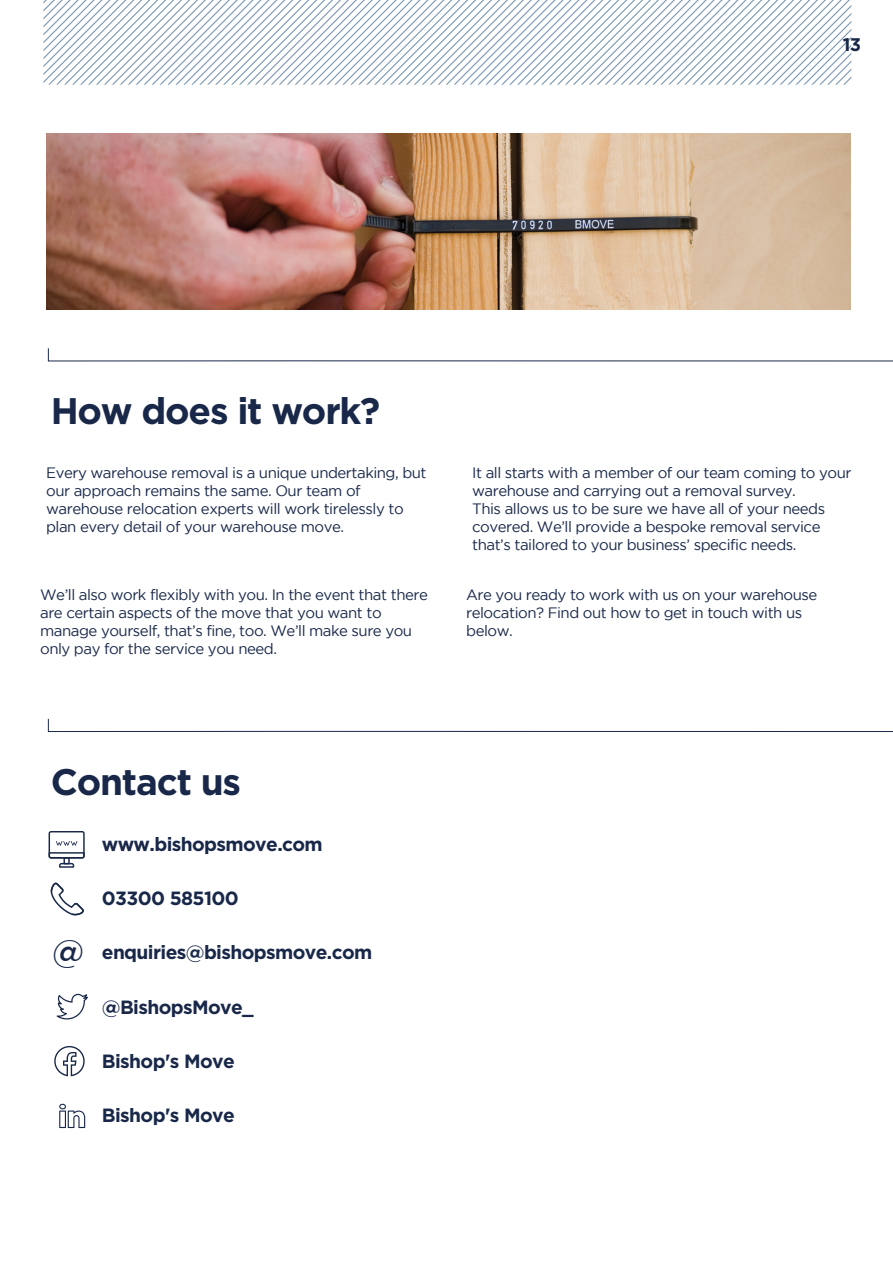
<style>
.page{position:relative;width:893px;height:1263px;background:#fff}
.page>*{position:absolute;margin:0;border:0;box-sizing:border-box;transform-origin:0 0}
.t1{font:700 36.9px "Gotham";letter-spacing:-.03em;color:#192849}
.t2{font:italic 500 31.95px "Gotham";color:#192849}
.t3{font:700 19.2px "Gotham";letter-spacing:-.03em;color:#192849}
.t4{font:700 18.3px "Gotham";color:#192849}
.t5{font:15px/18px "Gotham";letter-spacing:-.03em;color:#192849}
</style>
<div class="page">
<svg style="left:48px;top:348px;width:845px;height:14px"></svg>
<svg style="left:48px;top:718px;width:845px;height:14px"></svg>
<svg style="left:43px;top:0;width:809px;height:85px"></svg>
<svg style="left:49px;top:831px;width:36px;height:37px"></svg>
<svg style="left:50px;top:882px;width:34px;height:34px"></svg>
<svg style="left:54px;top:1046px;width:31px;height:30px"></svg>
<svg style="left:57px;top:994px;width:31px;height:25px"></svg>
<svg style="left:59px;top:1104px;width:26px;height:24px"></svg>
<img style="left:46px;top:134px;width:804px;height:175px">
<p class="t4" style="left:843px;top:34px;width:20px">13</p>
<h1 class="t1" style="left:51px;top:390px;width:331px">How does it work?</h1>
<p class="t5" style="left:46px;top:464px;width:382px">Every warehouse removal is a unique undertaking, but our approach remains the same. Our team of warehouse relocation experts will work tirelessly to plan every detail of your warehouse move.</p>
<p class="t5" style="left:472px;top:464px;width:381px">It all starts with a member of our team coming to your warehouse and carrying out a removal survey.<br>This allows us to be sure we have all of your needs covered. We’ll provide a bespoke removal service that’s tailored to your business’ specific needs.</p>
<p class="t5" style="left:40px;top:585px;width:389px">We’ll also work flexibly with you. In the event that there are certain aspects of the move that you want to manage yourself, that’s fine, too. We’ll make sure you only pay for the service you need.</p>
<p class="t5" style="left:466px;top:585px;width:353px">Are you ready to work with us on your warehouse relocation? Find out how to get in touch with us below.</p>
<h1 class="t1" style="left:51px;top:760px;width:192px">Contact us</h1>
<h2 class="t2" style="left:52px;top:933px;width:33px">@</h2>
<p class="t3" style="left:102px;top:833px;width:222px">www.bishopsmove.com</p>
<p class="t3" style="left:102px;top:887px;width:139px">03300 585100</p>
<p class="t3" style="left:102px;top:941px;width:272px">enquiries@bishopsmove.com</p>
<p class="t3" style="left:102px;top:996px;width:153px">@BishopsMove_</p>
<p class="t3" style="left:102px;top:1050px;width:134px">Bishop's Move</p>
<p class="t3" style="left:102px;top:1104px;width:134px">Bishop's Move</p>
</div>
